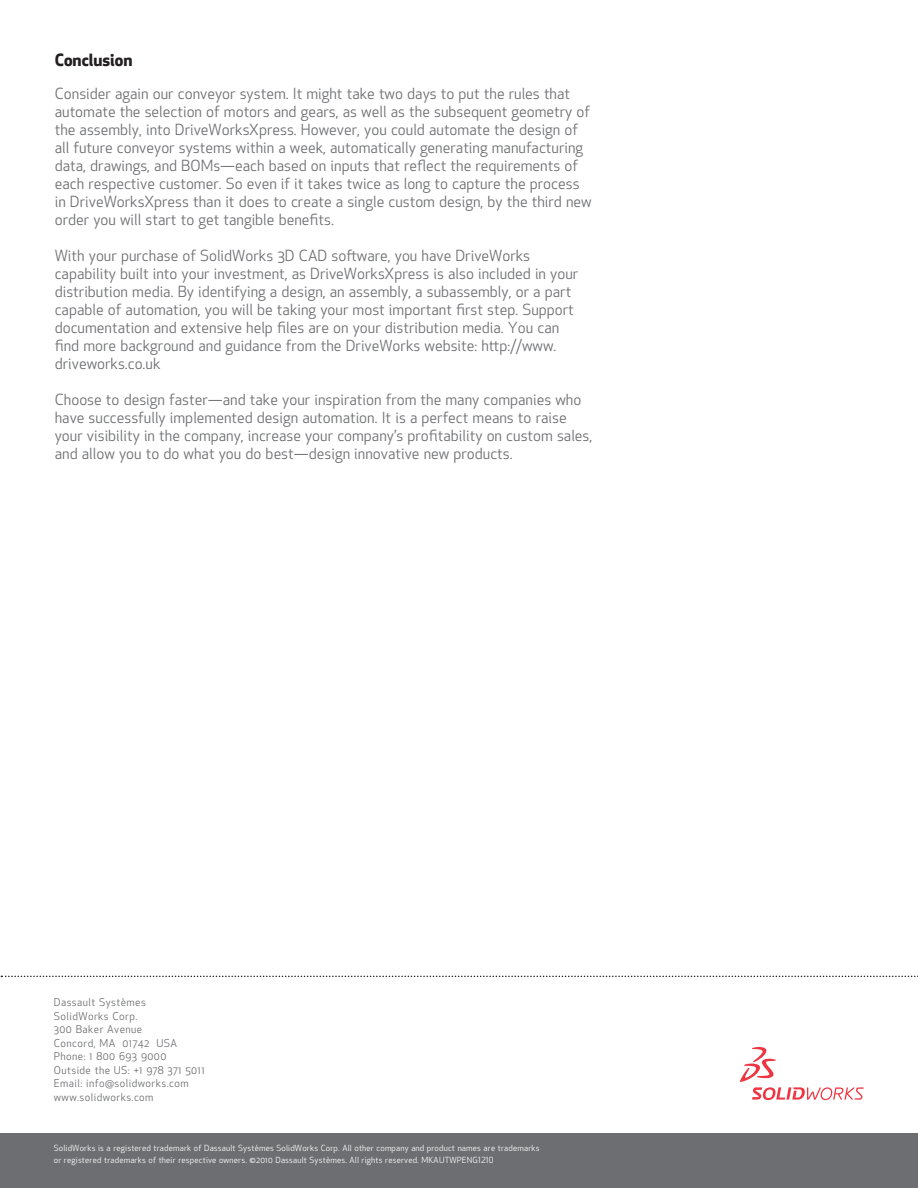
<style>
.page{position:relative;width:918px;height:1188px;background:#fff}
.page>*{position:absolute;margin:0;border:0;box-sizing:border-box;transform-origin:0 0}
.body_subhead{font:700 16.5px "SW Apex New";color:#231f20}
.t1{font:15px/18px "SW Apex New";color:#6d6e71}
.t2{font:10.5px/13.5px "SW Apex New";letter-spacing:.04em;color:#6d6e71}
.t3{font:8.25px/12px "SW Apex New";letter-spacing:.02em;color:#fff}
</style>
<div class="page">
<div style="left:0;top:1134px;width:918px;height:54px;background:#6d6e71"></div>
<svg style="left:1px;top:976px;width:917px;height:1px"></svg>
<svg style="left:739px;top:1047px;width:125px;height:53px"></svg>
<p class="body_subhead" style="left:55px;top:48px;width:79px">Conclusion</p>
<p class="t1" style="left:55px;top:85px;width:538px">Consider again our conveyor system. It might take two days to put the rules that automate the selection of motors and gears, as well as the subsequent geometry of the assembly, into DriveWorksXpress. However, you could automate the design of all future conveyor systems within a week, automatically generating manufacturing data, drawings, and BOMs—each based on inputs that reflect the requirements of each respective customer. So even if it takes twice as long to capture the process in DriveWorksXpress than it does to create a single custom design, by the third new order you will start to get tangible benefits.</p>
<p class="t1" style="left:55px;top:247px;width:525px">With your purchase of SolidWorks 3D CAD software, you have DriveWorks capability built into your investment, as DriveWorksXpress is also included in your distribution media. By identifying a design, an assembly, a subassembly, or a part capable of automation, you will be taking your most important first step. Support documentation and extensive help files are on your distribution media. You can find more background and guidance from the DriveWorks website: http://www. driveworks.co.uk</p>
<p class="t1" style="left:55px;top:391px;width:539px">Choose to design faster—and take your inspiration from the many companies who have successfully implemented design automation. It is a perfect means to raise your visibility in the company, increase your company’s profitability on custom sales, and allow you to do what you do best—design innovative new products.</p>
<p class="t2" style="left:54px;top:996px;width:153px">Dassault Systèmes<br>SolidWorks Corp.<br>300 Baker Avenue<br>Concord, MA 01742 USA<br>Phone: 1 800 693 9000<br>Outside the US: +1 978 371 5011<br>Email: info@solidworks.com www.solidworks.com</p>
<p class="t3" style="left:54px;top:1142px;width:487px">SolidWorks is a registered trademark of Dassault Systèmes SolidWorks Corp. All other company and product names are trademarks or registered trademarks of their respective owners. ©2010 Dassault Systèmes. All rights reserved. MKAUTWPENG1210</p>
</div>
